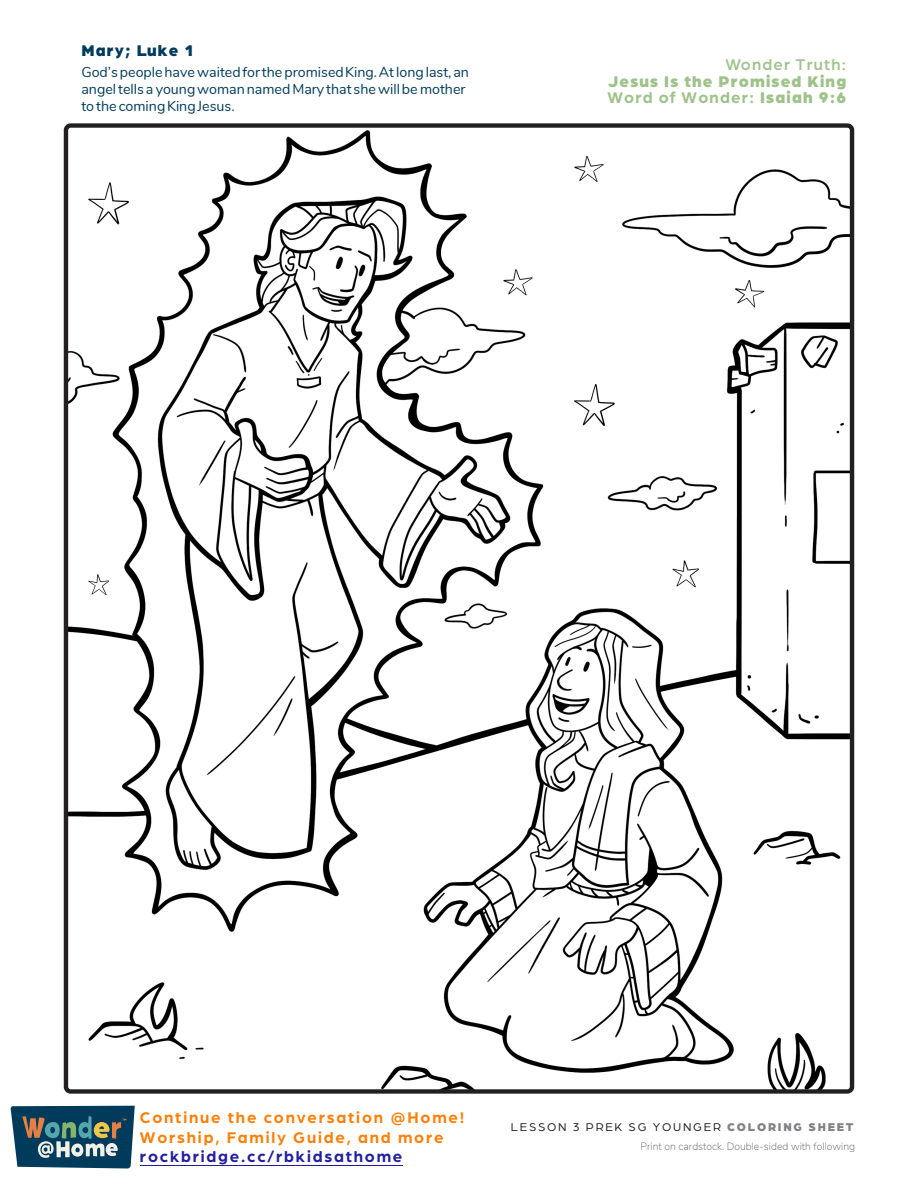
<style>
.page{position:relative;width:918px;height:1188px;background:#fff}
.page>*{position:absolute;margin:0;border:0;box-sizing:border-box;transform-origin:0 0}
.Episode_Title{font:900 16.5px/16.5px "Arboria";letter-spacing:.075em;color:#9ec38a;text-align:justify}
.t1{font:700 16.5px/19.8px "Arboria";letter-spacing:.11em;color:#fc8008}
.t2{font:700 16.5px "Arboria";letter-spacing:.11em;color:#221ea0}
.Episode_Title-2{font:900 16.5px "Arboria";letter-spacing:.075em;color:#003b5b}
.Episode_Title-3{font:14.25px/17.1px "Nunito";color:#003b5b}
.Episode_number{font:12px "Arboria";letter-spacing:.15em;color:#231f20}
.t3{font:200 10.5px "Nunito";color:#57585a}
.s1{font-weight:500}
.s2{font-weight:700}
.s3{font-weight:900;color:#808285}
</style>
<div class="page">
<img style="left:69px;top:128px;width:780px;height:961px">
<div style="left:64px;top:123px;width:790px;height:971px;border:4px solid #231f20;border-radius:5px"></div>
<svg style="left:11px;top:1106px;width:124px;height:63px;background:#3c6575"></svg>
<hr style="left:140px;top:1165px;width:262px;height:1px;background:#221ea0">
<p class="Episode_Title-2" style="left:81px;top:39px;width:114px">Mary; Luke 1</p>
<p class="Episode_Title-3" style="left:81px;top:62px;width:389px">God’s people have waited for the promised King. At long last, an angel tells a young woman named Mary that she will be mother to the coming King Jesus.</p>
<p class="Episode_Title" style="left:607px;top:55px;width:240px;text-indent:118px"><span class="s1">Wonder Truth:<br></span>Jesus Is the Promised King <span class="s2">Word of Wonder:</span> Isaiah 9:6</p>
<p class="t1" style="left:140px;top:1106px;width:326px">Continue the conversation @Home!<br>Worship, Family Guide, and more</p>
<p class="t2" style="left:140px;top:1146px;width:264px">rockbridge.cc/rbkidsathome</p>
<p class="Episode_number" style="left:511px;top:1119px;width:344px">LESSON 3 PREK SG YOUNGER <span class="s3">COLORING SHEET</span></p>
<p class="t3" style="left:641px;top:1139px;width:216px">Print on cardstock. Double-sided with following</p>
</div>
